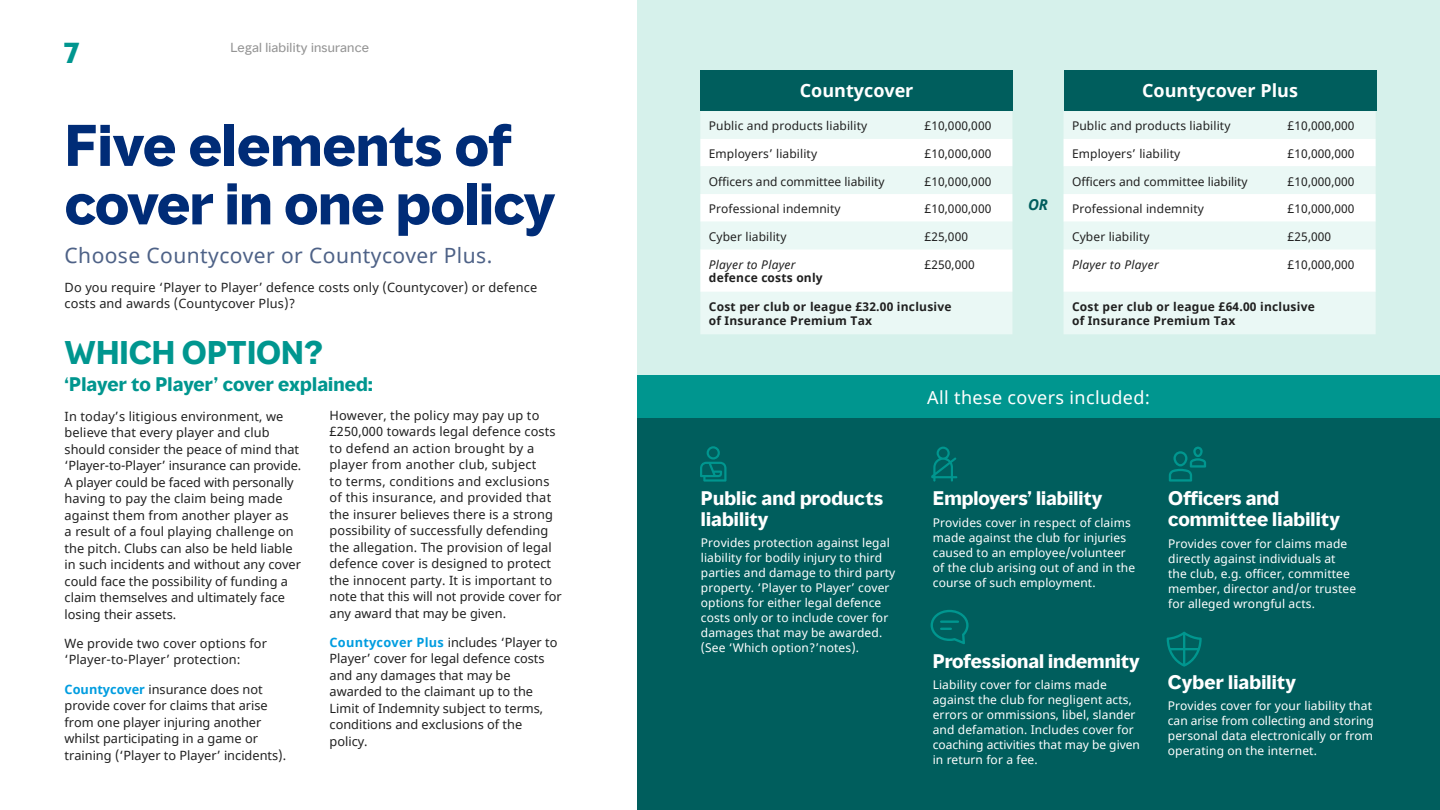
<style>
.page{position:relative;width:1440px;height:810px;background:#fff}
.page>*{position:absolute;margin:0;border:0;box-sizing:border-box;transform-origin:0 0}
.Page_Heading__36_39{font:700 54px/58.5px "MMC Display";letter-spacing:-.01em;color:#002c77}
.Sidebar_Headline__20{font:700 30px "MMC Display";color:#00968f}
.Page_Number{font:700 27px "MMC Display";color:#00968f}
.Body_Intro__14_17{font:21px "Noto Sans";letter-spacing:.02em;color:#4e6287}
.Sidebar_Subhead__12{font:700 18px/21px "MMC Display";color:#fff}
.Sidebar_Subhead__12-2{font:700 18px "MMC Display";letter-spacing:.01em;color:#00968f}
.Body__8_5_11{font:700 18px "Noto Sans";color:#fff}
.Body__8_5_11-2{font:700 18px/21px "MMC Display";letter-spacing:.01em;color:#fff}
.Body_Intro__14_17-2{font:18px "Noto Sans";letter-spacing:.02em;color:#fff}
.Body__8_5_11-3{font:italic 700 15px "Noto Sans";color:#005e5d}
.Body__8_5_11-4{font:12.75px/16.5px "Noto Sans";color:#202020}
.Body__8_5_11-5{font:12px/15px "Noto Sans";letter-spacing:.01em;color:#fff}
.Table_Body__8_9__Lef{font:12px "Noto Sans";letter-spacing:.01em;color:#202020}
.Table_Body__8_9__Lef-2{font:700 12px/13.5px "Noto Sans";letter-spacing:.02em;color:#202020}
.Table_Body__8_9__Lef-3{font:700 12px/13.5px "Noto Sans";letter-spacing:.02em;color:#202020}
.Document_Title{font:12px "MMC Display";letter-spacing:.02em;color:#949494}
.Table_Body__8_9__Lef-4{font:italic 12px "Noto Sans";letter-spacing:.02em;color:#202020}
.s1{font-weight:700;color:#009de0}
.s2{font-weight:400;font-style:italic}
</style>
<div class="page">
<div style="left:637px;top:0;width:802px;height:809px;background:#d6f1eb"></div>
<div style="left:637px;top:406px;width:802px;height:404px;background:#005e5d"></div>
<div style="left:700px;top:70px;width:312px;height:41px;background:#005e5d"></div>
<div style="left:700px;top:111px;width:312px;height:223px;background:#eaf8f5"></div>
<svg style="left:700px;top:139px;width:312px;height:153px;background:#f5fbfa"></svg>
<div style="left:700px;top:194px;width:312px;height:28px;background:#fff"></div>
<div style="left:1063px;top:111px;width:312px;height:223px;background:#eaf8f5"></div>
<div style="left:1063px;top:139px;width:312px;height:27px;background:#fff"></div>
<svg style="left:1063px;top:194px;width:312px;height:98px;background:#f8fcfc"></svg>
<div style="left:637px;top:375px;width:802px;height:43px;background:#00968f"></div>
<div style="left:1064px;top:70px;width:312px;height:41px;background:#005e5d"></div>
<svg style="left:930px;top:610px;width:38px;height:34px"></svg>
<svg style="left:1166px;top:632px;width:35px;height:35px"></svg>
<svg style="left:931px;top:447px;width:26px;height:35px"></svg>
<svg style="left:1168px;top:447px;width:38px;height:35px"></svg>
<svg style="left:700px;top:446px;width:26px;height:36px"></svg>
<p class="Page_Number" style="left:64px;top:35px;width:17px">7</p>
<p class="Document_Title" style="left:230px;top:39px;width:140px">Legal liability insurance</p>
<h1 class="Page_Heading__36_39" style="left:65px;top:117px;width:492px">Five elements of cover in one policy</h1>
<h3 class="Body_Intro__14_17" style="left:65px;top:241px;width:429px">Choose Countycover or Countycover Plus.</h3>
<p class="Body__8_5_11-4" style="left:65px;top:279px;width:474px">Do you require ‘Player to Player’ defence costs only (Countycover) or defence costs and awards (Countycover Plus)?</p>
<p class="Sidebar_Headline__20" style="left:65px;top:333px;width:259px">WHICH OPTION?</p>
<h4 class="Sidebar_Subhead__12-2" style="left:65px;top:373px;width:310px">‘Player to Player’ cover explained:</h4>
<p class="Body__8_5_11-4" style="left:65px;top:408px;width:238px">In today’s litigious environment, we believe that every player and club should consider the peace of mind that ‘Player-to-Player’ insurance can provide.<br>A player could be faced with personally having to pay the claim being made against them from another player as<br>a result of a foul playing challenge on the pitch. Clubs can also be held liable in such incidents and without any cover could face the possibility of funding a claim themselves and ultimately face losing their assets.</p>
<p class="Body__8_5_11-4" style="left:65px;top:636px;width:204px">We provide two cover options for ‘Player-to-Player’ protection:</p>
<p class="Body__8_5_11-4" style="left:65px;top:681px;width:223px"><span class="s1">Countycover</span> insurance does not provide cover for claims that arise from one player injuring another whilst participating in a game or training (‘Player to Player’ incidents).</p>
<p class="Body__8_5_11-4" style="left:329px;top:407px;width:234px">However, the policy may pay up to £250,000 towards legal defence costs to defend an action brought by a player from another club, subject<br>to terms, conditions and exclusions of this insurance, and provided that the insurer believes there is a strong possibility of successfully defending the allegation. The provision of legal defence cover is designed to protect the innocent party. It is important to note that this will not provide cover for any award that may be given.</p>
<p class="Body__8_5_11-4" style="left:329px;top:634px;width:229px"><span class="s1">Countycover Plus</span> includes ‘Player to<br>Player’ cover for legal defence costs and any damages that may be awarded to the claimant up to the<br>Limit of Indemnity subject to terms, conditions and exclusions of the policy.</p>
<p class="Body__8_5_11" style="left:799px;top:78px;width:115px">Countycover</p>
<p class="Table_Body__8_9__Lef" style="left:708px;top:118px;width:160px">Public and products liability</p>
<p class="Table_Body__8_9__Lef" style="left:924px;top:118px;width:68px">£10,000,000</p>
<p class="Table_Body__8_9__Lef" style="left:708px;top:145px;width:110px">Employers’ liability</p>
<p class="Table_Body__8_9__Lef" style="left:924px;top:145px;width:68px">£10,000,000</p>
<p class="Table_Body__8_9__Lef" style="left:708px;top:173px;width:177px">Officers and committee liability</p>
<p class="Table_Body__8_9__Lef" style="left:924px;top:173px;width:68px">£10,000,000</p>
<p class="Table_Body__8_9__Lef" style="left:708px;top:201px;width:133px">Professional indemnity</p>
<p class="Table_Body__8_9__Lef" style="left:924px;top:201px;width:68px">£10,000,000</p>
<p class="Table_Body__8_9__Lef" style="left:708px;top:228px;width:79px">Cyber liability</p>
<p class="Table_Body__8_9__Lef" style="left:924px;top:228px;width:45px">£25,000</p>
<p class="Table_Body__8_9__Lef-3" style="left:708px;top:258px;width:115px"><span class="s2">Player to Player </span>defence costs only</p>
<p class="Table_Body__8_9__Lef" style="left:924px;top:256px;width:52px">£250,000</p>
<p class="Table_Body__8_9__Lef-2" style="left:708px;top:300px;width:244px">Cost per club or league £32.00 inclusive of Insurance Premium Tax</p>
<p class="Body__8_5_11-3" style="left:1028px;top:194px;width:21px">OR</p>
<p class="Body__8_5_11" style="left:1142px;top:78px;width:157px">Countycover Plus</p>
<p class="Table_Body__8_9__Lef" style="left:1071px;top:118px;width:160px">Public and products liability</p>
<p class="Table_Body__8_9__Lef" style="left:1287px;top:118px;width:68px">£10,000,000</p>
<p class="Table_Body__8_9__Lef" style="left:1071px;top:145px;width:110px">Employers’ liability</p>
<p class="Table_Body__8_9__Lef" style="left:1287px;top:145px;width:68px">£10,000,000</p>
<p class="Table_Body__8_9__Lef" style="left:1071px;top:173px;width:177px">Officers and committee liability</p>
<p class="Table_Body__8_9__Lef" style="left:1287px;top:173px;width:68px">£10,000,000</p>
<p class="Table_Body__8_9__Lef" style="left:1071px;top:201px;width:133px">Professional indemnity</p>
<p class="Table_Body__8_9__Lef" style="left:1287px;top:201px;width:68px">£10,000,000</p>
<p class="Table_Body__8_9__Lef" style="left:1071px;top:228px;width:79px">Cyber liability</p>
<p class="Table_Body__8_9__Lef" style="left:1287px;top:228px;width:45px">£25,000</p>
<p class="Table_Body__8_9__Lef-4" style="left:1071px;top:256px;width:88px">Player to Player</p>
<p class="Table_Body__8_9__Lef" style="left:1287px;top:256px;width:68px">£10,000,000</p>
<p class="Table_Body__8_9__Lef-2" style="left:1071px;top:300px;width:244px">Cost per club or league £64.00 inclusive of Insurance Premium Tax</p>
<h3 class="Body_Intro__14_17-2" style="left:927px;top:385px;width:224px">All these covers included:</h3>
<p class="Body__8_5_11-2" style="left:701px;top:488px;width:184px">Public and products liability</p>
<p class="Body__8_5_11-5" style="left:701px;top:536px;width:196px">Provides protection against legal liability for bodily injury to third parties and damage to third party property. ‘Player to Player’ cover options for either legal defence costs only or to include cover for damages that may be awarded. (See ‘Which option?’notes).</p>
<h4 class="Sidebar_Subhead__12" style="left:932px;top:488px;width:171px">Employers’ liability</h4>
<p class="Body__8_5_11-5" style="left:932px;top:515px;width:204px">Provides cover in respect of claims made against the club for injuries caused to an employee/volunteer of the club arising out of and in the course of such employment.</p>
<h4 class="Sidebar_Subhead__12" style="left:1168px;top:488px;width:173px">Officers and committee liability</h4>
<p class="Body__8_5_11-5" style="left:1168px;top:536px;width:189px">Provides cover for claims made directly against individuals at the club, e.g. officer, committee member, director and/or trustee for alleged wrongful acts.</p>
<h4 class="Sidebar_Subhead__12" style="left:932px;top:651px;width:208px">Professional indemnity</h4>
<p class="Body__8_5_11-5" style="left:932px;top:678px;width:209px">Liability cover for claims made against the club for negligent acts, errors or ommissions, libel, slander and defamation. Includes cover for coaching activities that may be given in return for a fee.</p>
<h4 class="Sidebar_Subhead__12" style="left:1167px;top:672px;width:130px">Cyber liability</h4>
<p class="Body__8_5_11-5" style="left:1167px;top:699px;width:207px">Provides cover for your liability that can arise from collecting and storing personal data electronically or from operating on the internet.</p>
</div>
